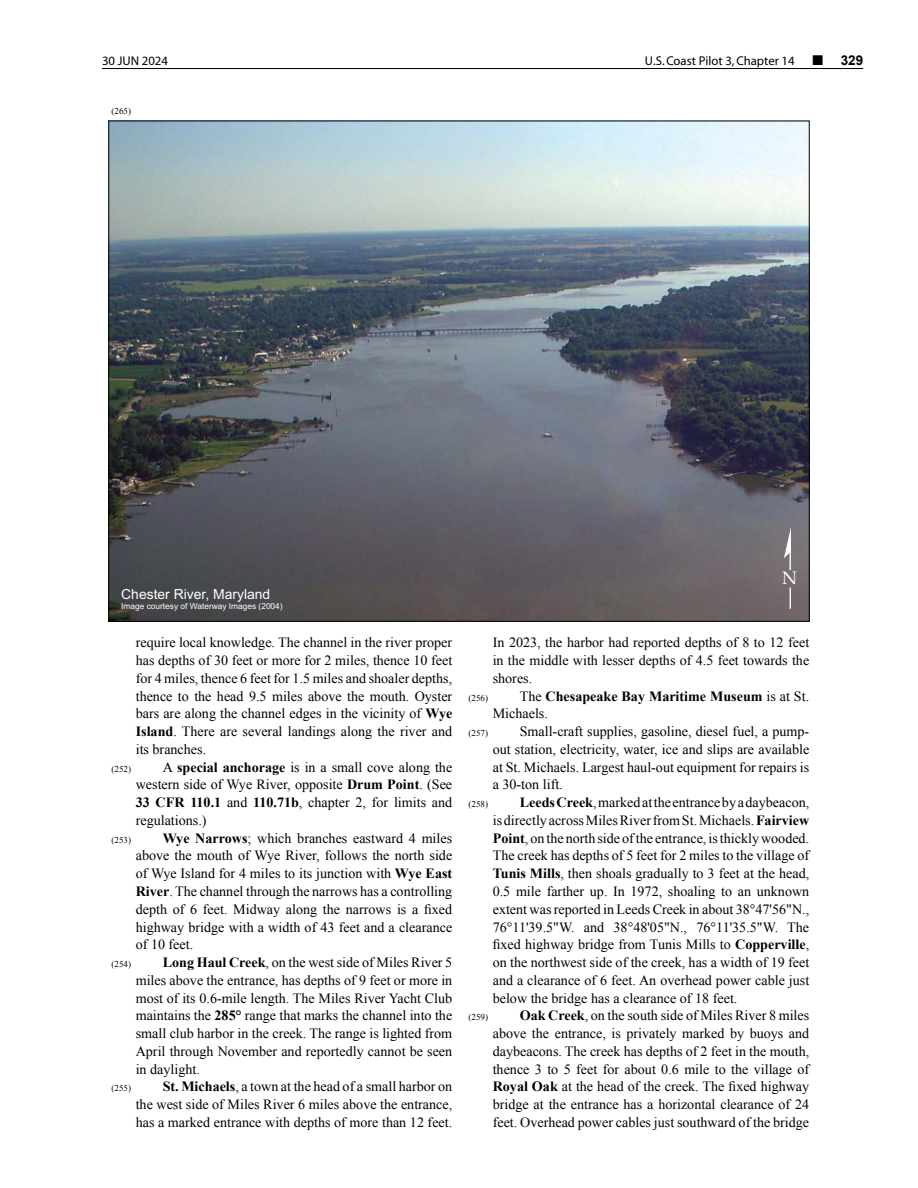
<style>
.page{position:relative;width:918px;height:1188px;background:#fff}
.page>*{position:absolute;margin:0;border:0;box-sizing:border-box;transform-origin:0 0}
.t1{font:18px "Book Antiqua";color:#fff}
.t2{font:14.1px/17.7px "Times New Roman";color:#000;text-align:justify}
.t3{font:700 14.1px/17.7px "Times New Roman";color:#000}
.t4{font:13.95px "Arial";color:#fff}
.t5{font:700 13.5px "Arial";color:#000}
.t6{font:12.75px "Myriad";color:#000}
.t7{font:9px "Times New Roman";color:#000}
.t8{font:8.4px "Arial";color:#fff}
.s1{font-weight:700}
.s2{font-weight:400}
</style>
<div class="page">
<hr style="left:102px;top:68px;width:761px;height:1px;background:#000">
<img style="left:111px;top:123px;width:696px;height:496px">
<svg style="left:790px;top:588px;width:1px;height:20px"></svg>
<hr style="left:789px;top:546px;width:2px;height:23px;background:#fff">
<svg style="left:784px;top:527px;width:7px;height:31px"></svg>
<p class="t6" style="left:102px;top:55px;width:68px">30 JUN 2024</p>
<p class="t6" style="left:645px;top:55px;width:151px">U.S. Coast Pilot 3, Chapter 14</p>
<p class="t5" style="left:841px;top:52px;width:24px">329</p>
<p class="t7" style="left:112px;top:105px;width:21px">(265)</p>
<p class="t4" style="left:121px;top:584px;width:151px">Chester River, Maryland</p>
<p class="t8" style="left:121px;top:600px;width:163px">Image courtesy of Waterway Images (2004)</p>
<p class="t2" style="left:136px;top:634px;width:318px">require local knowledge. The channel in the river proper has depths of 30 feet or more for 2 miles, thence 10 feet for 4 miles, thence 6 feet for 1.5 miles and shoaler depths, thence to the head 9.5 miles above the mouth. Oyster bars are along the channel edges in the vicinity of <span class="s1">Wye Island</span>. There are several landings along the river and its branches.</p>
<p class="t7" style="left:112px;top:763px;width:21px">(252)</p>
<p class="t2" style="left:136px;top:758px;width:318px;text-indent:27px">A <span class="s1">special anchorage</span> is in a small cove along the western side of Wye River, opposite <span class="s1">Drum Point</span>. (See <span class="s1">33 CFR 110.1</span> and <span class="s1">110.71b</span>, chapter 2, for limits and regulations.)</p>
<p class="t7" style="left:112px;top:834px;width:21px">(253)</p>
<p class="t2" style="left:136px;top:829px;width:318px;text-indent:27px"><span class="s1">Wye Narrows</span>; which branches eastward 4 miles above the mouth of Wye River, follows the north side of Wye Island for 4 miles to its junction with <span class="s1">Wye East River</span>. The channel through the narrows has a controlling depth of 6 feet. Midway along the narrows is a fixed highway bridge with a width of 43 feet and a clearance of 10 feet.</p>
<p class="t7" style="left:112px;top:958px;width:21px">(254)</p>
<p class="t2" style="left:136px;top:953px;width:318px;text-indent:27px"><span class="s1">Long Haul Creek</span>, on the west side of Miles River 5 miles above the entrance, has depths of 9 feet or more in most of its 0.6-mile length. The Miles River Yacht Club maintains the <span class="s1">285°</span> range that marks the channel into the small club harbor in the creek. The range is lighted from April through November and reportedly cannot be seen in daylight.</p>
<p class="t7" style="left:112px;top:1082px;width:21px">(255)</p>
<p class="t2" style="left:136px;top:1078px;width:318px;text-indent:27px"><span class="s1">St. Michaels</span>, a town at the head of a small harbor on the west side of Miles River 6 miles above the entrance, has a marked entrance with depths of more than 12 feet.</p>
<p class="t1" style="left:782px;top:565px;width:17px">N</p>
<p class="t2" style="left:493px;top:634px;width:318px">In 2023, the harbor had reported depths of 8 to 12 feet in the middle with lesser depths of 4.5 feet towards the shores.</p>
<p class="t7" style="left:469px;top:692px;width:21px">(256)</p>
<p class="t3" style="left:493px;top:687px;width:318px;text-indent:27px"><span class="s2">The</span> Chesapeake Bay Maritime Museum <span class="s2">is at St.<br>Michaels.</span></p>
<p class="t7" style="left:469px;top:727px;width:21px">(257)</p>
<p class="t2" style="left:493px;top:722px;width:318px;text-indent:27px">Small-craft supplies, gasoline, diesel fuel, a pump&shy;out station, electricity, water, ice and slips are available at St. Michaels. Largest haul-out equipment for repairs is a 30-ton lift.</p>
<p class="t7" style="left:469px;top:798px;width:21px">(258)</p>
<p class="t2" style="left:493px;top:793px;width:318px;text-indent:27px"><span class="s1">Leeds Creek</span>, marked at the entrance by a daybeacon, is directly across Miles River from St. Michaels.<span class="s1">Fairview Point</span>, on the north side of the entrance, is thickly wooded.<br>The creek has depths of 5 feet for 2 miles to the village of <span class="s1">Tunis Mills</span>, then shoals gradually to 3 feet at the head, 0.5 mile farther up. In 1972, shoaling to an unknown extent was reported in Leeds Creek in about 38°47'56"N., 76°11'39.5"W. and 38°48'05"N., 76°11'35.5"W. The fixed highway bridge from Tunis Mills to <span class="s1">Copperville</span>, on the northwest side of the creek, has a width of 19 feet and a clearance of 6 feet. An overhead power cable just below the bridge has a clearance of 18 feet.</p>
<p class="t7" style="left:469px;top:1011px;width:21px">(259)</p>
<p class="t2" style="left:493px;top:1007px;width:318px;text-indent:27px"><span class="s1">Oak Creek</span>, on the south side of Miles River 8 miles above the entrance, is privately marked by buoys and daybeacons. The creek has depths of 2 feet in the mouth, thence 3 to 5 feet for about 0.6 mile to the village of <span class="s1">Royal Oak</span> at the head of the creek. The fixed highway bridge at the entrance has a horizontal clearance of 24 feet. Overhead power cables just southward of the bridge</p>
</div>
